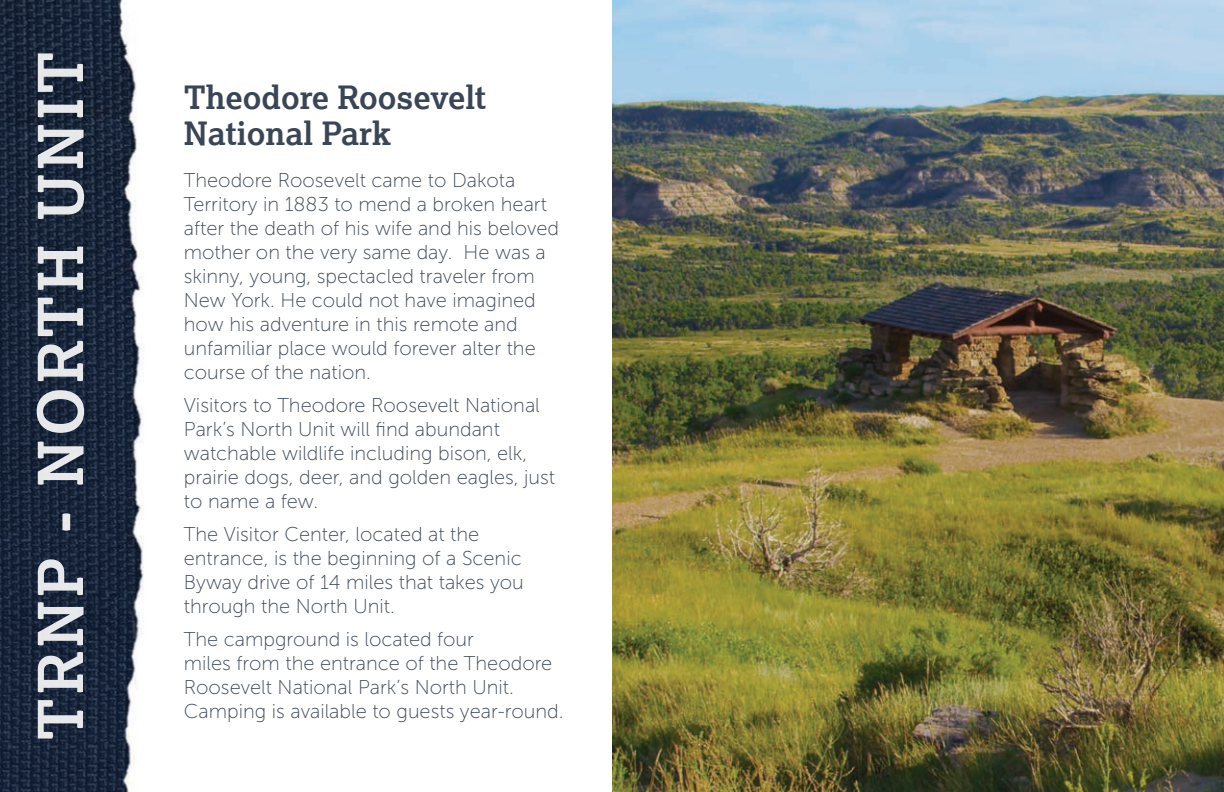
<style>
.page{position:relative;width:1224px;height:792px;background:#fff}
.page>*{position:absolute;margin:0;border:0;box-sizing:border-box;transform-origin:0 0}
.t1{font:700 62px "Lexia";letter-spacing:.06em;color:#fff}
.t2{font:700 32px/36px "Lexia";color:#3a4655}
.t3{font:20px/24px "Museo Sans 100";color:#3a4655}
</style>
<div class="page">
<img style="left:0;top:0;width:144px;height:792px">
<img style="left:612px;top:0;width:612px;height:792px">
<h1 class="t1" style="left:21px;top:741px;width:691px;rotate:-90deg">TRNP - NORTH UNIT</h1>
<p class="t2" style="left:184px;top:78px;width:304px">Theodore Roosevelt<br>National Park</p>
<p class="t3" style="left:184px;top:168px;width:377px">Theodore Roosevelt came to Dakota Territory in 1883 to mend a broken heart after the death of his wife and his beloved mother on the very same day. He was a skinny, young, spectacled traveler from New York. He could not have imagined how his adventure in this remote and unfamiliar place would forever alter the course of the nation.</p>
<p class="t3" style="left:184px;top:393px;width:373px">Visitors to Theodore Roosevelt National Park’s North Unit will find abundant watchable wildlife including bison, elk, prairie dogs, deer, and golden eagles, just to name a few.</p>
<p class="t3" style="left:184px;top:522px;width:341px">The Visitor Center, located at the entrance, is the beginning of a Scenic Byway drive of 14 miles that takes you through the North Unit.</p>
<p class="t3" style="left:184px;top:627px;width:381px">The campground is located four<br>miles from the entrance of the Theodore Roosevelt National Park’s North Unit.<br>Camping is available to guests year-round.</p>
</div>
